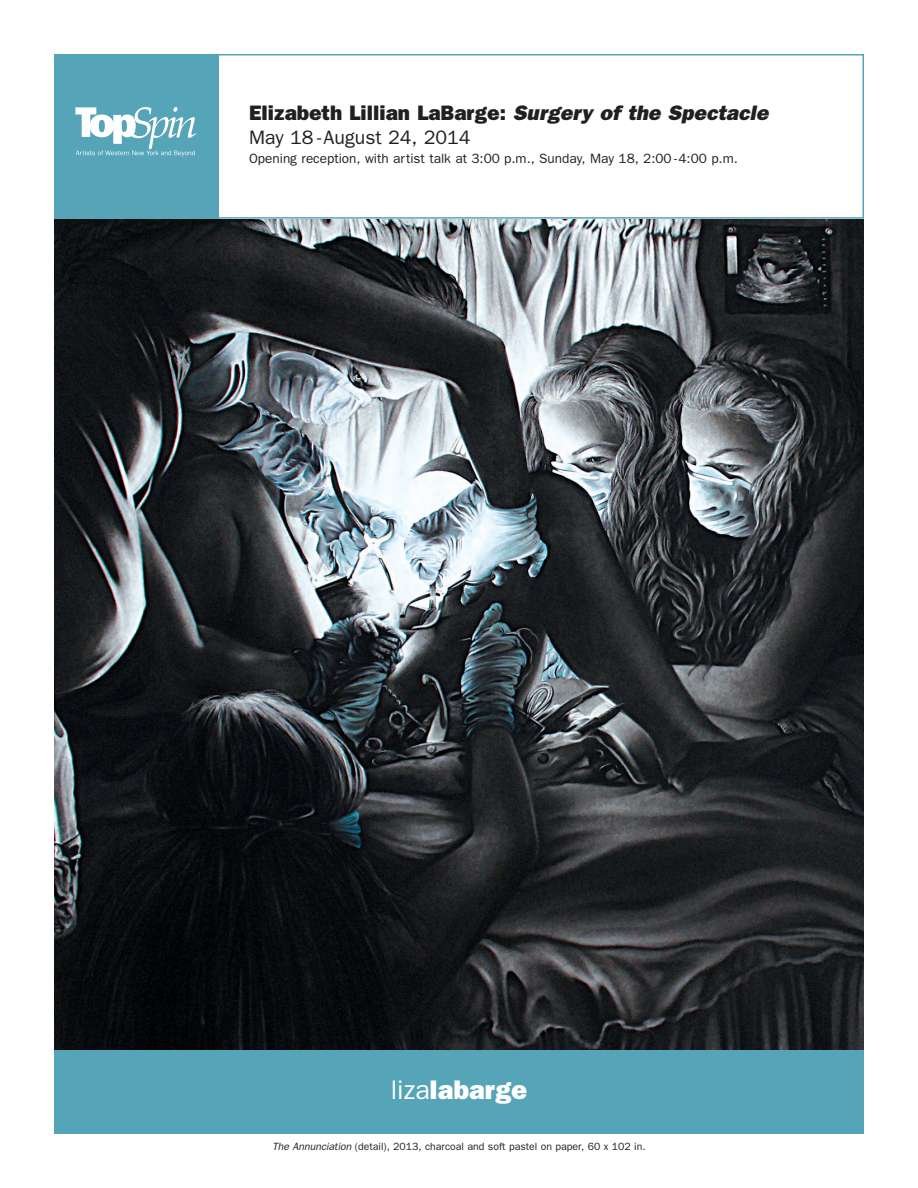
<style>
.page{position:relative;width:918px;height:1188px;background:#fff}
.page>*{position:absolute;margin:0;border:0;box-sizing:border-box;transform-origin:0 0}
.t1{font:800 27px "Franklin Gothic";color:#fff}
.t2{font:800 21px "Franklin Gothic";color:#231f20}
.t3{font:19.5px "Franklin Gothic";color:#231f20}
.t4{font:13.5px "Franklin Gothic";color:#231f20}
.t5{font:10.5px "Franklin Gothic";color:#231f20}
.s1{font-style:italic}
.s2{font-weight:400}
</style>
<div class="page">
<img style="left:54px;top:219px;width:810px;height:832px">
<div style="left:54px;top:1051px;width:810px;height:83px;background:#55a4b7"></div>
<div style="left:54px;top:54px;width:165px;height:165px;background:#55a4b7"></div>
<svg style="left:75px;top:107px;width:121px;height:49px"></svg>
<div style="left:54px;top:54px;width:810px;height:165px;border:2px solid #55a4b7"></div>
<h2 class="t2" style="left:249px;top:100px;width:521px">Elizabeth Lillian LaBarge: <span class="s1">Surgery of the Spectacle</span></h2>
<h3 class="t3" style="left:249px;top:126px;width:223px">May 18 -August 24, 2014</h3>
<p class="t4" style="left:249px;top:151px;width:490px">Opening reception, with artist talk at 3:00 p.m., Sunday, May 18, 2:00 -4:00 p.m.</p>
<h1 class="t1" style="left:391px;top:1074px;width:138px"><span class="s2">liza</span>labarge</h1>
<p class="t5" style="left:272px;top:1140px;width:375px"><span class="s1">The Annunciation</span> (detail), 2013, charcoal and soft pastel on paper, 60 x 102 in.</p>
</div>
